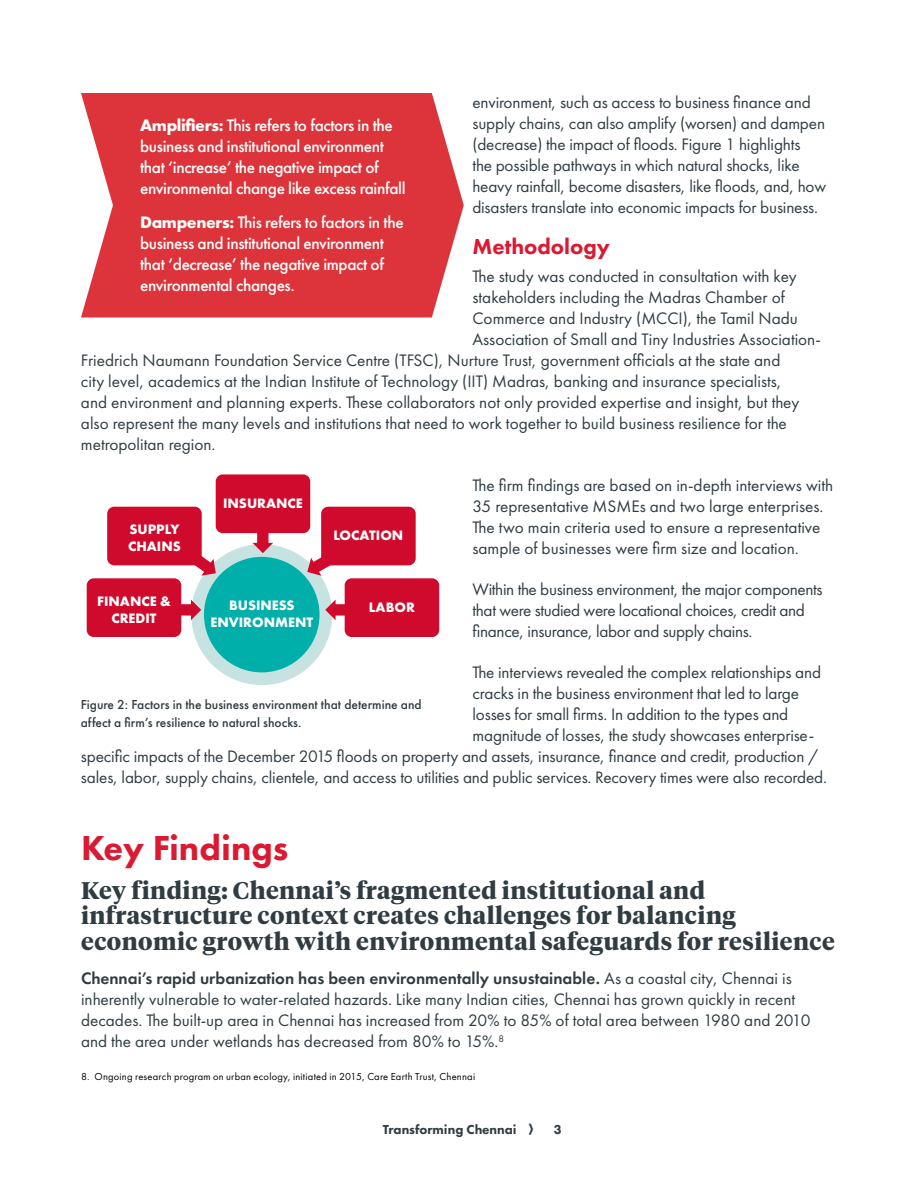
<style>
.page{position:relative;width:918px;height:1188px;background:#fff}
.page>*{position:absolute;margin:0;border:0;box-sizing:border-box;transform-origin:0 0}
.t1{font:800 36px "Futura PT";color:#da1a32}
.t2{font:700 24px/25.5px "Tiempos Headline";letter-spacing:.02em;color:#303c42}
.t3{font:800 22.5px "Futura PT";color:#da1a32}
.t4{font:17.25px/21px "Futura PT";letter-spacing:-.01em;color:#303c42}
.t5{font:500 17.25px/21px "Futura PT";letter-spacing:-.02em;color:#fff}
.t6{font:700 14.25px/17px "Futura PT";color:#fff;text-align:center}
.t7{font:500 13.5px/18px "Futura PT";color:#303c42}
.t8{font:800 13.5px "Futura PT";color:#303c42}
.t9{font:10.5px "Futura PT";letter-spacing:.02em;color:#000}
.s1{font-weight:700}
.s2{font-weight:800}
.s3{font-weight:600}
</style>
<div class="page">
<svg style="left:81px;top:93px;width:383px;height:225px;fill:#dc343a"></svg>
<div style="left:191px;top:544px;width:141px;height:141px;background:#c6e3e1;border-radius:50%"></div>
<div style="left:334px;top:604px;width:22px;height:12px;background:#d00a2c"></div>
<svg style="left:325px;top:600px;width:11px;height:20px"></svg>
<div style="left:257px;top:522px;width:12px;height:22px;background:#d00a2c"></div>
<svg style="left:253px;top:543px;width:20px;height:10px"></svg>
<div style="left:170px;top:604px;width:22px;height:12px;background:#d00a2c"></div>
<svg style="left:191px;top:600px;width:10px;height:20px"></svg>
<svg style="left:175px;top:555px;width:49px;height:29px"></svg>
<svg style="left:300px;top:555px;width:50px;height:28px"></svg>
<div style="left:321px;top:507px;width:95px;height:58px;background:#d00a2c;border-radius:7px"></div>
<div style="left:216px;top:474px;width:94px;height:59px;background:#d00a2c;border-radius:7px"></div>
<div style="left:345px;top:578px;width:94px;height:59px;background:#d00a2c;border-radius:7px"></div>
<div style="left:204px;top:557px;width:116px;height:115px;background:#00afaa;border-radius:50%"></div>
<div style="left:107px;top:507px;width:95px;height:58px;background:#d00a2c;border-radius:7px"></div>
<div style="left:87px;top:578px;width:94px;height:59px;background:#d00a2c;border-radius:7px"></div>
<p class="t4" style="left:472px;top:91px;width:355px">environment, such as access to business finance and supply chains, can also amplify (worsen) and dampen (decrease) the impact of floods. Figure 1 highlights<br>the possible pathways in which natural shocks, like heavy rainfall, become disasters, like floods, and, how disasters translate into economic impacts for business.</p>
<h3 class="t3" style="left:472px;top:232px;width:139px">Methodology</h3>
<p class="t4" style="left:472px;top:265px;width:326px">The study was conducted in consultation with key</p>
<p class="t4" style="left:472px;top:286px;width:314px">stakeholders including the Madras Chamber of</p>
<p class="t4" style="left:472px;top:307px;width:327px">Commerce and Industry (MCCI), the Tamil Nadu</p>
<p class="t4" style="left:472px;top:328px;width:350px">Association of Small and Tiny Industries Association-</p>
<p class="t4" style="left:81px;top:349px;width:701px">Friedrich Naumann Foundation Service Centre (TFSC), Nurture Trust, government officials at the state and</p>
<p class="t4" style="left:81px;top:370px;width:702px">city level, academics at the Indian Institute of Technology (IIT) Madras, banking and insurance specialists,</p>
<p class="t4" style="left:81px;top:391px;width:720px">and environment and planning experts. These collaborators not only provided expertise and insight, but they</p>
<p class="t4" style="left:81px;top:412px;width:707px">also represent the many levels and institutions that need to work together to build business resilience for the</p>
<p class="t4" style="left:81px;top:433px;width:136px">metropolitan region.</p>
<p class="t4" style="left:472px;top:475px;width:362px">The firm findings are based on in-depth interviews with 35 representative MSMEs and two large enterprises.<br>The two main criteria used to ensure a representative sample of businesses were firm size and location.</p>
<p class="t4" style="left:472px;top:579px;width:352px">Within the business environment, the major components that were studied were locational choices, credit and finance, insurance, labor and supply chains.</p>
<p class="t4" style="left:472px;top:662px;width:350px">The interviews revealed the complex relationships and</p>
<p class="t4" style="left:472px;top:683px;width:328px">cracks in the business environment that led to large</p>
<p class="t4" style="left:472px;top:704px;width:317px">losses for small firms. In addition to the types and</p>
<p class="t4" style="left:472px;top:725px;width:343px">magnitude of losses, the study showcases enterprise-</p>
<p class="t4" style="left:81px;top:746px;width:739px">specific impacts of the December 2015 floods on property and assets, insurance, finance and credit, production /</p>
<p class="t4" style="left:81px;top:767px;width:747px">sales, labor, supply chains, clientele, and access to utilities and public services. Recovery times were also recorded.</p>
<p class="t5" style="left:140px;top:115px;width:267px"><span class="s1">Amplifiers</span><span class="s2">:</span> This refers to factors in the business and institutional environment that ‘increase’ the negative impact of environmental change like excess rainfall</p>
<p class="t5" style="left:140px;top:212px;width:265px"><span class="s1">Dampeners</span><span class="s2">:</span> This refers to factors in the business and institutional environment that ‘decrease’ the negative impact of environmental changes.</p>
<p class="t6" style="left:223px;top:494px;width:81px">INSURANCE</p>
<p class="t6" style="left:128px;top:520px;width:54px;text-align:left">SUPPLY<br>CHAINS</p>
<p class="t6" style="left:334px;top:527px;width:71px">LOCATION</p>
<p class="t6" style="left:97px;top:592px;width:75px">FINANCE &amp;<br>CREDIT</p>
<p class="t6" style="left:211px;top:596px;width:104px">BUSINESS<br>ENVIRONMENT</p>
<p class="t6" style="left:369px;top:598px;width:47px">LABOR</p>
<p class="t7" style="left:81px;top:696px;width:343px">Figure 2: Factors in the business environment that determine and affect a firm’s resilience to natural shocks.</p>
<h1 class="t1" style="left:81px;top:825px;width:209px">Key Findings</h1>
<h2 class="t2" style="left:81px;top:877px;width:755px">Key finding: Chennai’s fragmented institutional and infrastructure context creates challenges for balancing economic growth with environmental safeguards for resilience</h2>
<p class="t4" style="left:81px;top:968px;width:731px"><span class="s3">Chennai’s rapid urbanization has been environmentally unsustainable.</span> As a coastal city, Chennai is inherently vulnerable to water-related hazards. Like many Indian cities, Chennai has grown quickly in recent decades. The built-up area in Chennai has increased from 20% to 85% of total area between 1980 and 2010 and the area under wetlands has decreased from 80% to 15%.<sup>8</sup></p>
<p class="t9" style="left:81px;top:1070px;width:396px">8. Ongoing research program on urban ecology, initiated in 2015, Care Earth Trust, Chennai</p>
<p class="t8" style="left:383px;top:1121px;width:135px">Transforming Chennai</p>
<p class="t8" style="left:554px;top:1121px;width:10px">3</p>
</div>
